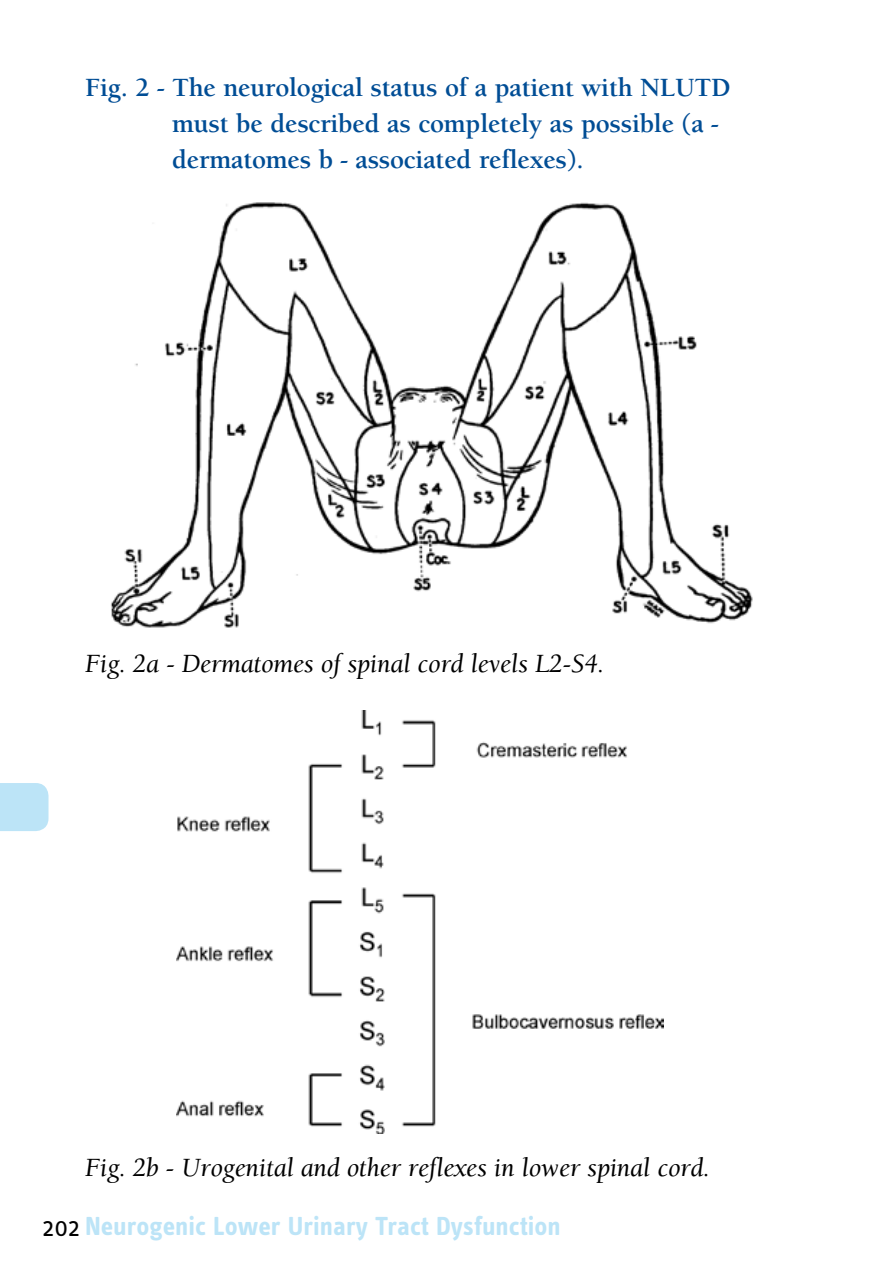
<style>
.page{position:relative;width:893px;height:1276px;background:#fff}
.page>*{position:absolute;margin:0;border:0;box-sizing:border-box;transform-origin:0 0}
.t1{font:700 27px/36px "Berkeley";letter-spacing:-.01em;color:#004d95}
.t2{font:italic 27px "Berkeley";letter-spacing:-.01em;color:#000}
.t3{font:700 27px "Info Text";color:#bce4f7}
.s1{font-weight:400;color:#000}
</style>
<div class="page">
<div style="left:0;top:783px;width:49px;height:48px;background:#bce4f7"></div>
<img style="left:111px;top:202px;width:642px;height:426px">
<img style="left:176px;top:711px;width:487px;height:422px">
<p class="t1" style="left:172px;top:69px;width:560px;text-indent:-87px">Fig. 2 - The neurological status of a patient with NLUTD must be described as completely as possible (a - dermatomes b - associated reflexes).</p>
<p class="t2" style="left:85px;top:649px;width:521px">Fig. 2a - Dermatomes of spinal cord levels L2-S4.</p>
<p class="t2" style="left:85px;top:1153px;width:626px">Fig. 2b - Urogenital and other reflexes in lower spinal cord.</p>
<p class="t3" style="left:43px;top:1210px;width:520px"><span class="s1">202</span> Neurogenic Lower Urinary Tract Dysfunction</p>
</div>
